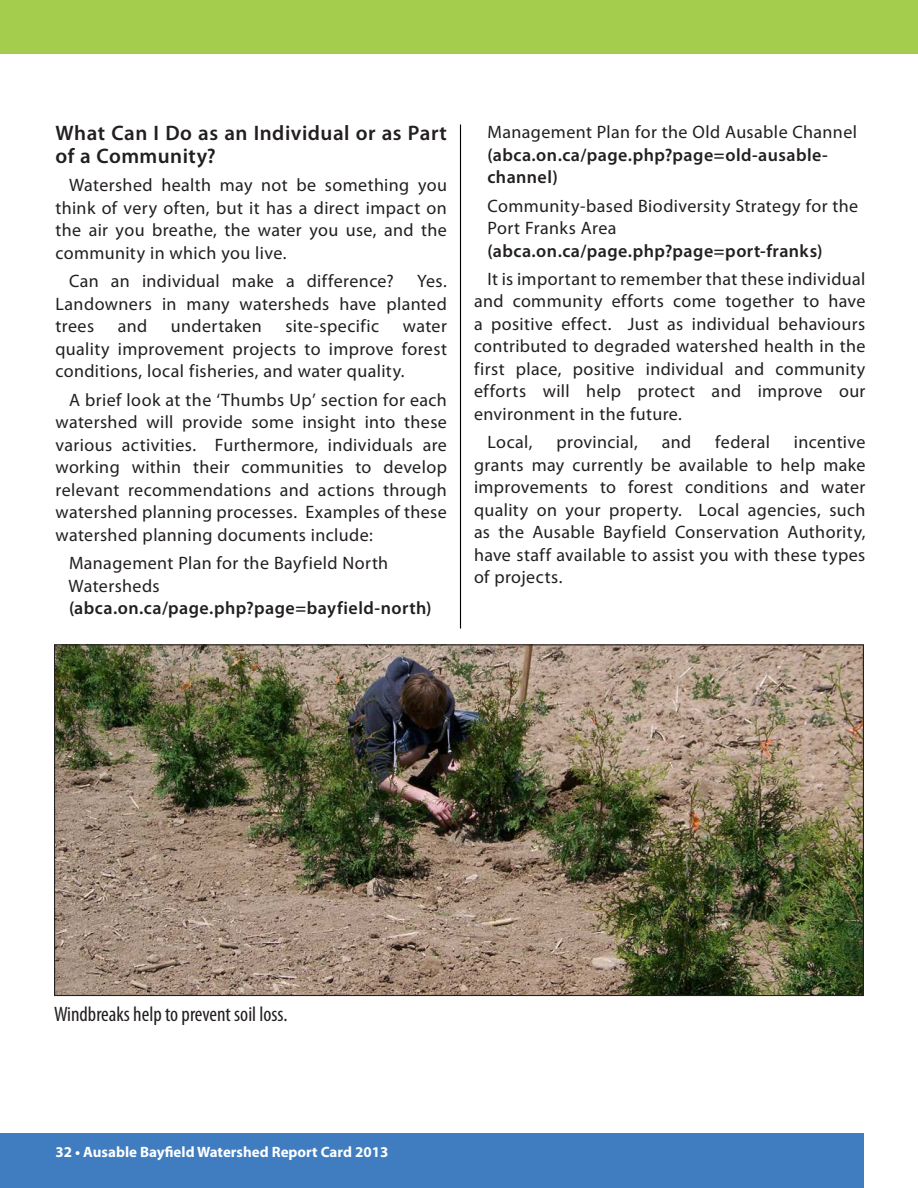
<style>
.page{position:relative;width:918px;height:1188px;background:#fff}
.page>*{position:absolute;margin:0;border:0;box-sizing:border-box;transform-origin:0 0}
.Section_intro_text{font:600 21px/22.5px "Myriad Pro";letter-spacing:.025em;color:#231f20}
.t1{font:condensed 21px "Myriad Pro";color:#231f20}
.Section_intro_text-2{font:18px/22.5px "Myriad Pro";letter-spacing:.02em;color:#231f20;text-align:justify}
.Section_intro_text-3{font:600 18px "Myriad Pro";letter-spacing:.025em;color:#231f20}
.t2{font:700 15px "Myriad Pro";color:#fff}
</style>
<div class="page">
<div style="left:0;top:0;width:918px;height:54px;background:#a4cd4e"></div>
<div style="left:0;top:1133px;width:864px;height:55px;background:#3f7dc0"></div>
<hr style="left:460px;top:124px;width:1px;height:504px;background:#000">
<img style="left:56px;top:646px;width:806px;height:348px">
<p class="Section_intro_text" style="left:56px;top:121px;width:393px">What Can I Do as an Individual or as Part of a Community?</p>
<p class="Section_intro_text-2" style="left:56px;top:174px;width:393px;text-indent:14px">Watershed health may not be something you think of very often, but it has a direct impact on the air you breathe, the water you use, and the community in which you live.</p>
<p class="Section_intro_text-2" style="left:69px;top:270px;width:326px">Can an individual make a difference?</p>
<p class="Section_intro_text-2" style="left:56px;top:270px;width:393px;text-indent:362px">Yes.<br>Landowners in many watersheds have planted trees</p>
<p class="Section_intro_text-2" style="left:118px;top:315px;width:31px">and</p>
<p class="Section_intro_text-2" style="left:171px;top:315px;width:93px">undertaken</p>
<p class="Section_intro_text-2" style="left:286px;top:315px;width:95px">site-specific</p>
<p class="Section_intro_text-2" style="left:56px;top:315px;width:393px;text-indent:347px">water quality improvement projects to improve forest conditions, local fisheries, and water quality.</p>
<p class="Section_intro_text-2" style="left:56px;top:388px;width:393px;text-indent:14px">A brief look at the ‘Thumbs Up’ section for each watershed will provide some insight into these various activities. Furthermore, individuals are working within their communities to develop relevant recommendations and actions through watershed planning processes. Examples of these watershed planning documents include:</p>
<p class="Section_intro_text-2" style="left:69px;top:552px;width:321px">Management Plan for the Bayfield North<br>Watersheds</p>
<p class="Section_intro_text-3" style="left:69px;top:597px;width:364px">(abca.on.ca/page.php?page=bayfield-north)</p>
<p class="Section_intro_text-2" style="left:488px;top:120px;width:371px">Management Plan for the Old Ausable Channel</p>
<p class="Section_intro_text-3" style="left:488px;top:143px;width:342px">(abca.on.ca/page.php?page=old-ausable-</p>
<p class="Section_intro_text-3" style="left:488px;top:166px;width:72px">channel)</p>
<p class="Section_intro_text-2" style="left:488px;top:194px;width:372px">Community-based Biodiversity Strategy for the</p>
<p class="Section_intro_text-2" style="left:488px;top:216px;width:130px">Port Franks Area</p>
<p class="Section_intro_text-3" style="left:488px;top:239px;width:336px">(abca.on.ca/page.php?page=port-franks)</p>
<p class="Section_intro_text-2" style="left:474px;top:267px;width:393px;text-indent:14px">It is important to remember that these individual and community efforts come together to have a positive effect. Just as individual behaviours contributed to degraded watershed health in the first place, positive individual and community efforts will help protect and improve our environment in the future.</p>
<p class="Section_intro_text-2" style="left:488px;top:431px;width:47px">Local,</p>
<p class="Section_intro_text-2" style="left:556px;top:431px;width:83px">provincial,</p>
<p class="Section_intro_text-2" style="left:662px;top:431px;width:31px">and</p>
<p class="Section_intro_text-2" style="left:715px;top:431px;width:56px">federal</p>
<p class="Section_intro_text-2" style="left:474px;top:431px;width:393px;text-indent:320px">incentive grants may currently be available to help make improvements to forest conditions and water quality on your property. Local agencies, such as the Ausable Bayfield Conservation Authority, have staff available to assist you with these types of projects.</p>
<p class="t1" style="left:54px;top:1001px;width:235px">Windbreaks help to prevent soil loss.</p>
<p class="t2" style="left:30px;top:1142px;width:322px">i • Ausable Bayfield Watershed Report Card 2013</p>
<p class="t2" style="left:56px;top:1142px;width:334px">32 • Ausable Bayfield Watershed Report Card 2013</p>
</div>
